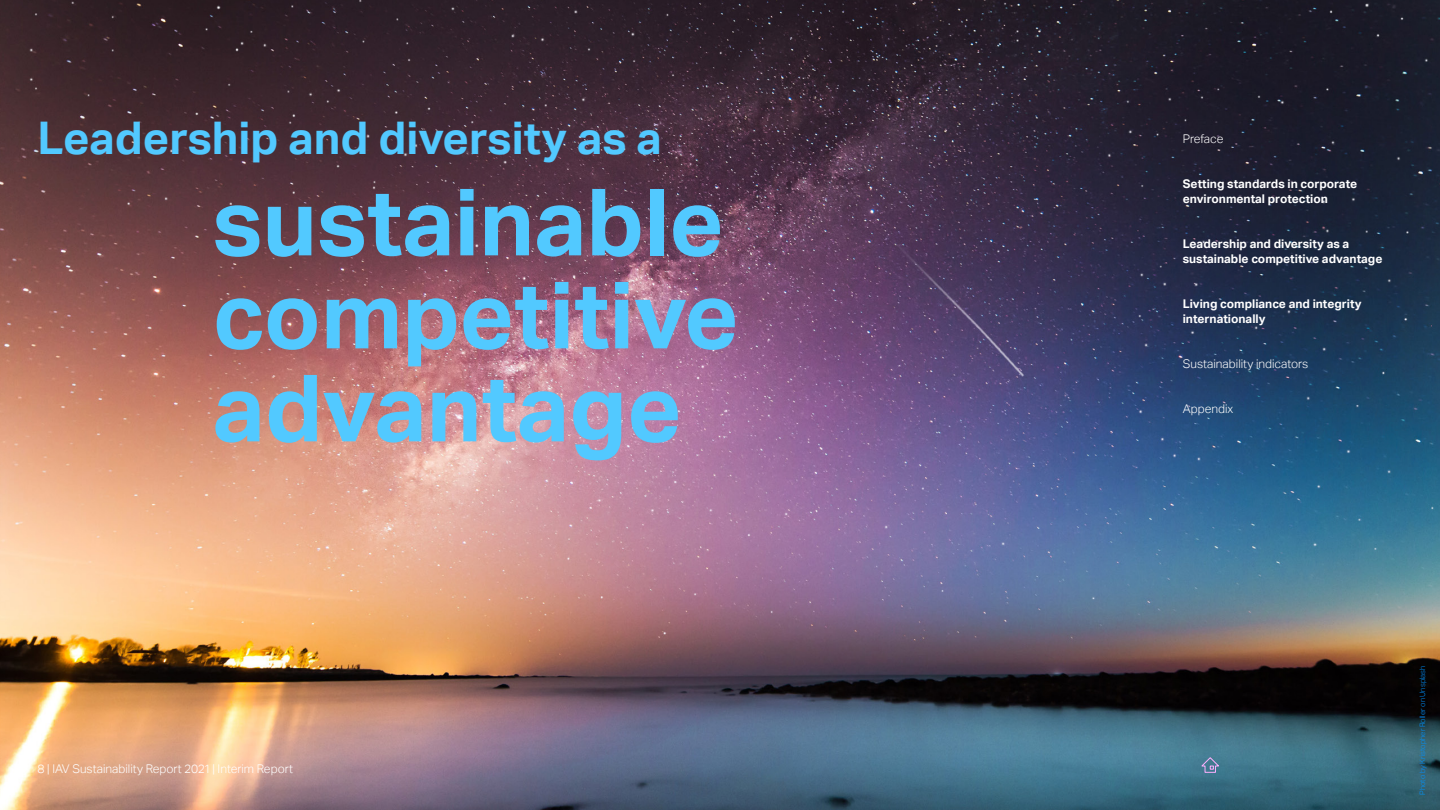
<style>
.page{position:relative;width:1440px;height:810px;background:#fff}
.page>*{position:absolute;margin:0;border:0;box-sizing:border-box;transform-origin:0 0}
.t1{font:700 93px/93px "Aktiv Grotesk";color:#52c9ff}
.t2{font:700 45px "Aktiv Grotesk";color:#52c9ff}
.t3{font:700 12px/15px "Aktiv Grotesk";color:#fff}
.t4{font:300 12px "Aktiv Grotesk";color:#fff}
.t5{font:300 7.5px "Aktiv Grotesk";color:#0091ff}
</style>
<div class="page">
<img style="left:0;top:0;width:1440px;height:810px">
<svg style="left:1200px;top:757px;width:20px;height:16px"></svg>
<h2 class="t2" style="left:38px;top:113px;width:626px">Leadership and diversity as a</h2>
<h1 class="t1" style="left:213px;top:177px;width:528px">sustainable competitive advantage</h1>
<p class="t4" style="left:38px;top:761px;width:257px">8 | IAV Sustainability Report 2021 | Interim Report</p>
<p class="t4" style="left:1183px;top:131px;width:42px">Preface</p>
<p class="t3" style="left:1183px;top:176px;width:176px">Setting standards in corporate environmental protection</p>
<p class="t3" style="left:1183px;top:236px;width:201px">Leadership and diversity as a sustainable competitive advantage</p>
<p class="t3" style="left:1183px;top:296px;width:181px">Living compliance and integrity internationally</p>
<p class="t4" style="left:1183px;top:356px;width:127px">Sustainability indicators</p>
<p class="t4" style="left:1183px;top:401px;width:52px">Appendix</p>
<p class="t5" style="left:1418px;top:795px;width:131px;rotate:-90deg">Photo by Kristopher Roller on Unsplash</p>
</div>
